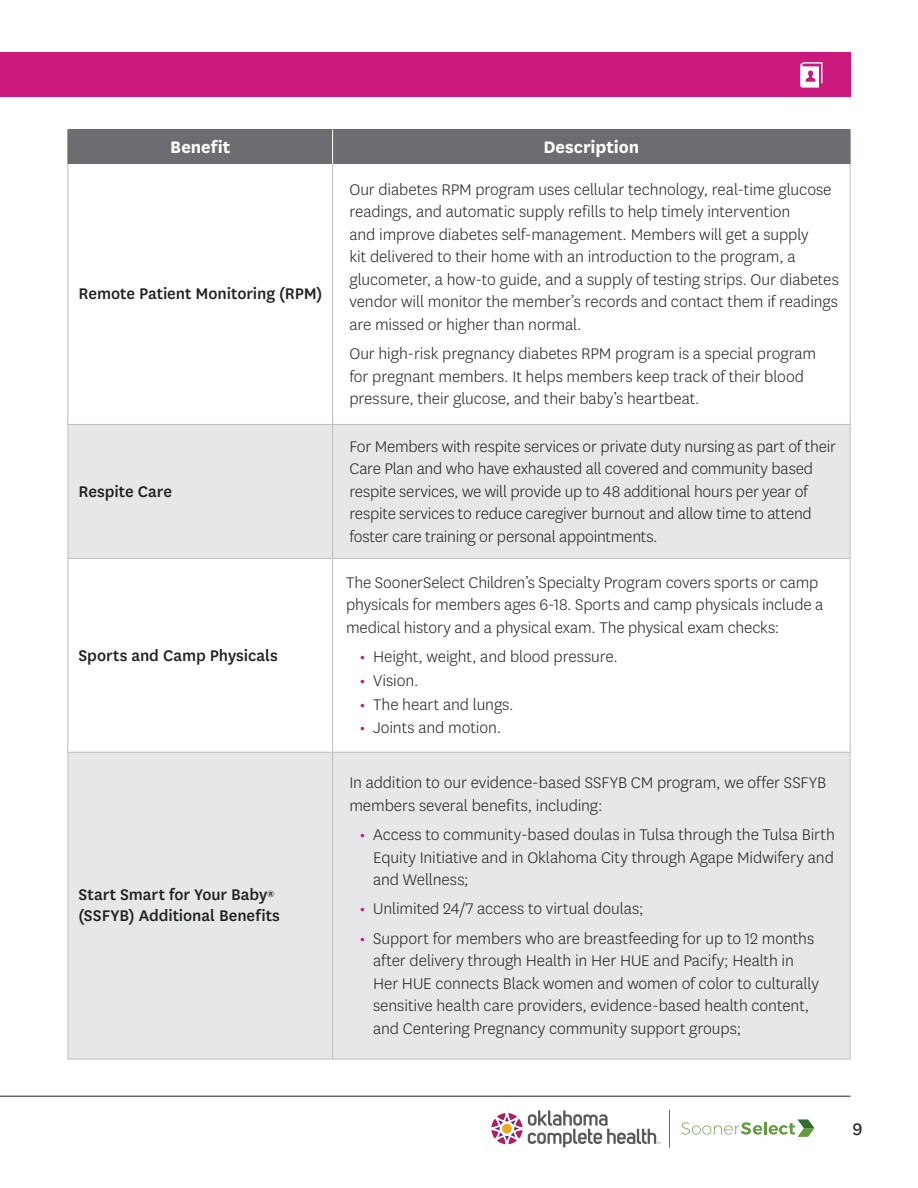
<style>
.page{position:relative;width:918px;height:1188px;background:#fff}
.page>*{position:absolute;margin:0;border:0;box-sizing:border-box;transform-origin:0 0}
.t1{font:700 19.5px "Centene Sans";color:#fff}
.t2{font:19.5px "Centene Sans";color:#231f20}
.t3{font:300 18px/22.5px "Centene Sans";letter-spacing:-.005em;color:#231f20}
.t4{font:500 18px/21px "Centene Sans";letter-spacing:-.005em;color:#231f20}
.s1{font-weight:500;color:#ca187d}
</style>
<div class="page">
<hr style="left:0;top:1096px;width:850px;height:1px;background:#231f20">
<svg style="left:491px;top:1110px;width:169px;height:37px"></svg>
<hr style="left:669px;top:1110px;width:1px;height:37px;background:#6d6e71">
<svg style="left:681px;top:1119px;width:133px;height:18px"></svg>
<div style="left:0;top:53px;width:850px;height:44px;background:#ca187d"></div>
<svg style="left:800px;top:62px;width:23px;height:26px"></svg>
<div style="left:68px;top:130px;width:265px;height:34px;background:#6c6d70"></div>
<div style="left:333px;top:130px;width:517px;height:34px;background:#6c6d70"></div>
<div style="left:68px;top:424px;width:265px;height:134px;background:#e6e7e9"></div>
<div style="left:333px;top:424px;width:517px;height:134px;background:#e6e7e9"></div>
<div style="left:68px;top:752px;width:265px;height:307px;background:#e6e7e9"></div>
<div style="left:333px;top:752px;width:517px;height:307px;background:#e6e7e9"></div>
<hr style="left:332px;top:130px;width:1px;height:34px;background:#fff">
<hr style="left:850px;top:130px;width:1px;height:34px;background:#6c6d70">
<hr style="left:68px;top:164px;width:1px;height:260px;background:#bcbdc0">
<hr style="left:332px;top:164px;width:1px;height:260px;background:#bcbdc0">
<hr style="left:850px;top:164px;width:1px;height:260px;background:#bcbdc0">
<hr style="left:68px;top:425px;width:1px;height:133px;background:#bcbdc0">
<hr style="left:68px;top:424px;width:265px;height:1px;background:#bcbdc0">
<hr style="left:332px;top:425px;width:1px;height:133px;background:#bcbdc0">
<hr style="left:333px;top:424px;width:517px;height:1px;background:#bcbdc0">
<hr style="left:850px;top:425px;width:1px;height:133px;background:#bcbdc0">
<hr style="left:68px;top:559px;width:1px;height:193px;background:#bcbdc0">
<hr style="left:68px;top:753px;width:1px;height:306px;background:#bcbdc0">
<hr style="left:68px;top:558px;width:265px;height:1px;background:#bcbdc0">
<hr style="left:332px;top:559px;width:1px;height:193px;background:#bcbdc0">
<hr style="left:332px;top:753px;width:1px;height:306px;background:#bcbdc0">
<hr style="left:333px;top:558px;width:517px;height:1px;background:#bcbdc0">
<hr style="left:850px;top:559px;width:1px;height:193px;background:#bcbdc0">
<hr style="left:850px;top:753px;width:1px;height:306px;background:#bcbdc0">
<hr style="left:68px;top:752px;width:265px;height:1px;background:#bcbdc0">
<hr style="left:68px;top:1059px;width:265px;height:1px;background:#bcbdc0">
<hr style="left:333px;top:752px;width:517px;height:1px;background:#bcbdc0">
<hr style="left:333px;top:1059px;width:517px;height:1px;background:#bcbdc0">
<p class="t1" style="left:170px;top:133px;width:61px">Benefit</p>
<p class="t1" style="left:544px;top:133px;width:97px">Description</p>
<p class="t4" style="left:78px;top:282px;width:246px">Remote Patient Monitoring (RPM)</p>
<p class="t4" style="left:78px;top:480px;width:95px">Respite Care</p>
<p class="t4" style="left:78px;top:644px;width:201px">Sports and Camp Physicals</p>
<p class="t4" style="left:78px;top:883px;width:203px">Start Smart for Your Baby<sup>® </sup>(SSFYB) Additional Benefits</p>
<p class="t3" style="left:349px;top:178px;width:491px">Our diabetes RPM program uses cellular technology, real-time glucose readings, and automatic supply refills to help timely intervention<br>and improve diabetes self-management. Members will get a supply<br>kit delivered to their home with an introduction to the program, a glucometer, a how-to guide, and a supply of testing strips. Our diabetes vendor will monitor the member’s records and contact them if readings are missed or higher than normal.</p>
<p class="t3" style="left:349px;top:342px;width:468px">Our high-risk pregnancy diabetes RPM program is a special program for pregnant members. It helps members keep track of their blood pressure, their glucose, and their baby’s heartbeat.</p>
<p class="t3" style="left:349px;top:434px;width:488px">For Members with respite services or private duty nursing as part of their Care Plan and who have exhausted all covered and community based respite services, we will provide up to 48 additional hours per year of respite services to reduce caregiver burnout and allow time to attend foster care training or personal appointments.</p>
<p class="t3" style="left:346px;top:570px;width:479px">The SoonerSelect Children’s Specialty Program covers sports or camp physicals for members ages 6-18. Sports and camp physicals include a medical history and a physical exam. The physical exam checks:</p>
<p class="t3" style="left:360px;top:645px;width:260px"><span class="s1">•</span> Height, weight, and blood pressure.</p>
<p class="t3" style="left:360px;top:669px;width:60px"><span class="s1">•</span> Vision.</p>
<p class="t3" style="left:360px;top:692px;width:156px"><span class="s1">•</span> The heart and lungs.</p>
<p class="t3" style="left:360px;top:716px;width:143px"><span class="s1">•</span> Joints and motion.</p>
<p class="t3" style="left:349px;top:771px;width:478px">In addition to our evidence-based SSFYB CM program, we offer SSFYB members several benefits, including:</p>
<p class="t3" style="left:373px;top:823px;width:463px;text-align:justify;text-indent:-13px"><span class="s1">•</span> Access to community-based doulas in Tulsa through the Tulsa Birth Equity Initiative and in Oklahoma City through Agape Midwifery and and Wellness;</p>
<p class="t3" style="left:360px;top:897px;width:285px"><span class="s1">•</span> Unlimited 24/7 access to virtual doulas;</p>
<p class="t3" style="left:373px;top:926px;width:447px;text-indent:-14px"><span class="s1">•</span> Support for members who are breastfeeding for up to 12 months after delivery through Health in Her HUE and Pacify; Health in Her HUE connects Black women and women of color to culturally sensitive health care providers, evidence-based health content, and Centering Pregnancy community support groups;</p>
<p class="t2" style="left:852px;top:1116px;width:12px">9</p>
</div>
